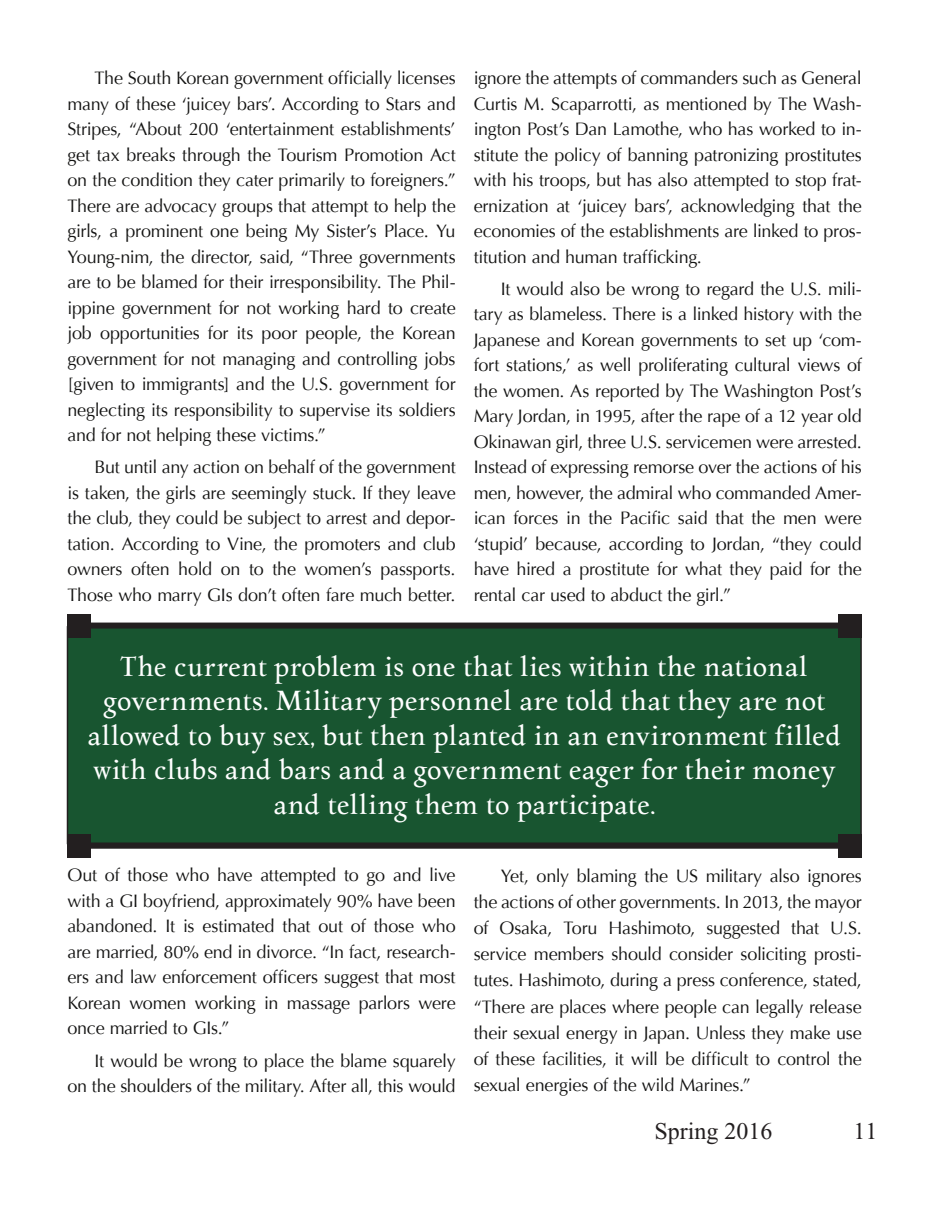
<style>
.page{position:relative;width:945px;height:1215px;background:#fff}
.page>*{position:absolute;margin:0;border:0;box-sizing:border-box;transform-origin:0 0}
.Pull_Quote{font:28.5px/34.5px "Pan Turkish Da Ma";letter-spacing:-.005em;color:#fff;text-align:center}
.t1{font:24px "Times New Roman";color:#231f20}
.t2{font:18px/25.5px "Optima";letter-spacing:-.015em;color:#141413;text-align:justify}
</style>
<div class="page">
<div style="left:68px;top:627px;width:793px;height:216px;background:#185530"></div>
<div style="left:80px;top:623px;width:770px;height:6px;background:#231f20"></div>
<div style="left:68px;top:614px;width:24px;height:24px;background:#231f20"></div>
<div style="left:838px;top:614px;width:24px;height:24px;background:#231f20"></div>
<div style="left:80px;top:843px;width:770px;height:6px;background:#231f20"></div>
<div style="left:68px;top:834px;width:24px;height:24px;background:#231f20"></div>
<div style="left:838px;top:834px;width:24px;height:24px;background:#231f20"></div>
<p class="t2" style="left:68px;top:65px;width:390px;text-indent:27px">The South Korean government officially licenses many of these ‘juicey bars’. According to Stars and Stripes, “About 200 ‘entertainment establishments’ get tax breaks through the Tourism Promotion Act on the condition they cater primarily to foreigners.” There are advocacy groups that attempt to help the girls, a prominent one being My Sister’s Place. Yu Young-nim, the director, said, “Three governments are to be blamed for their irresponsibility. The Phil&shy;ippine government for not working hard to create job opportunities for its poor people, the Korean government for not managing and controlling jobs [given to immigrants] and the U.S. government for neglecting its responsibility to supervise its soldiers and for not helping these victims.”</p>
<p class="t2" style="left:68px;top:455px;width:390px;text-indent:27px">But until any action on behalf of the government is taken, the girls are seemingly stuck. If they leave the club, they could be subject to arrest and depor&shy;tation. According to Vine, the promoters and club owners often hold on to the women’s passports.<br>Those who marry GIs don’t often fare much better.</p>
<p class="t2" style="left:474px;top:65px;width:390px">ignore the attempts of commanders such as General Curtis M. Scaparrotti, as mentioned by The Wash&shy;ington Post’s Dan Lamothe, who has worked to in&shy;stitute the policy of banning patronizing prostitutes with his troops, but has also attempted to stop frat&shy;ernization at ‘juicey bars’, acknowledging that the economies of the establishments are linked to pros&shy;titution and human trafficking.</p>
<p class="t2" style="left:474px;top:276px;width:390px;text-indent:27px">It would also be wrong to regard the U.S. mili&shy;tary as blameless. There is a linked history with the Japanese and Korean governments to set up ‘com&shy;fort stations,’ as well proliferating cultural views of the women. As reported by The Washington Post’s Mary Jordan, in 1995, after the rape of a 12 year old Okinawan girl, three U.S. servicemen were arrested.<br>Instead of expressing remorse over the actions of his men, however, the admiral who commanded Amer&shy;ican forces in the Pacific said that the men were ‘stupid’ because, according to Jordan, “they could have hired a prostitute for what they paid for the rental car used to abduct the girl.”</p>
<p class="Pull_Quote" style="left:88px;top:650px;width:755px">The current problem is one that lies within the national governments. Military personnel are told that they are not allowed to buy sex, but then planted in an environment filled with clubs and bars and a government eager for their money and telling them to participate.</p>
<p class="t2" style="left:68px;top:863px;width:390px">Out of those who have attempted to go and live with a GI boyfriend, approximately 90% have been abandoned. It is estimated that out of those who are married, 80% end in divorce. “In fact, research&shy;ers and law enforcement officers suggest that most Korean women working in massage parlors were once married to GIs.”</p>
<p class="t2" style="left:68px;top:1048px;width:390px;text-align:right">It would be wrong to place the blame squarely<br>on the shoulders of the military. After all, this would</p>
<p class="t2" style="left:474px;top:863px;width:390px;line-height:26.1px;text-indent:27px">Yet, only blaming the US military also ignores the actions of other governments. In 2013, the mayor of Osaka, Toru Hashimoto, suggested that U.S. service members should consider soliciting prosti&shy;tutes. Hashimoto, during a press conference, stated, “There are places where people can legally release their sexual energy in Japan. Unless they make use of these facilities, it will be difficult to control the sexual energies of the wild Marines.”</p>
<h2 class="t1" style="left:654px;top:1117px;width:120px">Spring 2016</h2>
<h2 class="t1" style="left:854px;top:1117px;width:25px">11</h2>
</div>
